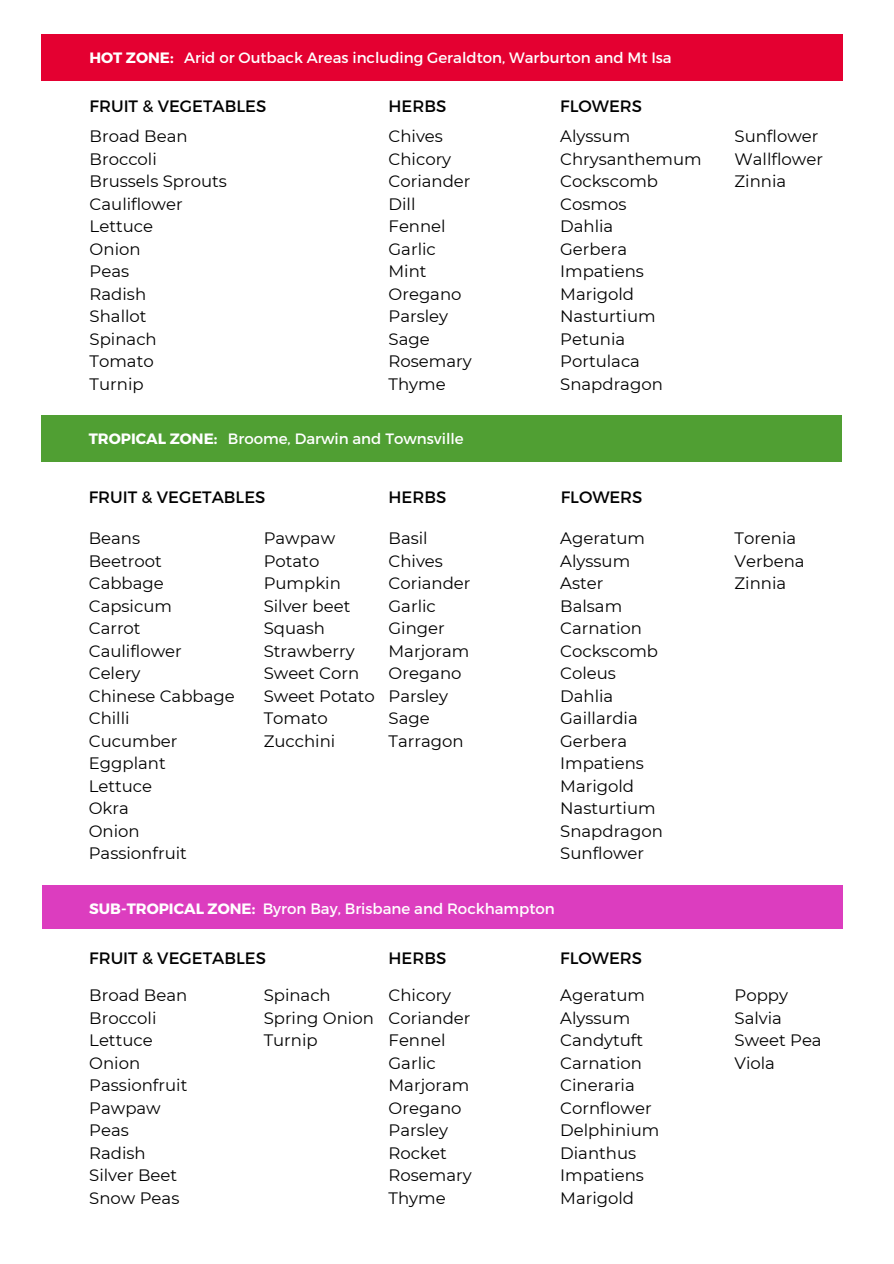
<style>
.page{position:relative;width:894px;height:1264px;background:#fff}
.page>*{position:absolute;margin:0;border:0;box-sizing:border-box;transform-origin:0 0}
.t1{font:16.5px/22.5px "Montserrat";color:#000}
.t2{font:15px "Montserrat";color:#fff}
.t3{font:700 15px "Montserrat";color:#fff}
.s1{font-weight:700}
</style>
<div class="page">
<div style="left:42px;top:35px;width:800px;height:46px;background:#e40031"></div>
<div style="left:42px;top:415px;width:800px;height:47px;background:#509f33"></div>
<div style="left:42px;top:884px;width:800px;height:44px;background:#dc3dbf"></div>
<p class="t2" style="left:89px;top:48px;width:583px"><span class="s1">HOT ZONE:</span> Arid or Outback Areas including Geraldton, Warburton and Mt Isa</p>
<h1 class="t1" style="left:90px;top:94px;width:178px">FRUIT &amp; VEGETABLES</h1>
<h1 class="t1" style="left:560px;top:94px;width:83px">FLOWERS</h1>
<h1 class="t1" style="left:90px;top:125px;width:99px">Broad Bean</h1>
<p class="t1" style="left:90px;top:147px;width:69px">Broccoli</p>
<p class="t1" style="left:90px;top:170px;width:139px">Brussels Sprouts</p>
<p class="t1" style="left:90px;top:192px;width:94px">Cauliflower</p>
<p class="t1" style="left:90px;top:215px;width:65px">Lettuce</p>
<p class="t1" style="left:90px;top:237px;width:52px">Onion</p>
<p class="t1" style="left:90px;top:260px;width:41px">Peas</p>
<p class="t1" style="left:90px;top:282px;width:58px">Radish</p>
<p class="t1" style="left:90px;top:305px;width:58px">Shallot</p>
<p class="t1" style="left:90px;top:327px;width:69px">Spinach</p>
<p class="t1" style="left:90px;top:350px;width:66px">Tomato</p>
<p class="t1" style="left:90px;top:372px;width:55px">Turnip</p>
<p class="t1" style="left:388px;top:94px;width:59px">HERBS</p>
<p class="t1" style="left:388px;top:125px;width:56px">Chives</p>
<p class="t1" style="left:388px;top:147px;width:64px">Chicory</p>
<p class="t1" style="left:388px;top:170px;width:83px">Coriander</p>
<p class="t1" style="left:388px;top:192px;width:28px">Dill</p>
<p class="t1" style="left:388px;top:215px;width:59px">Fennel</p>
<p class="t1" style="left:388px;top:237px;width:49px">Garlic</p>
<p class="t1" style="left:388px;top:260px;width:40px">Mint</p>
<p class="t1" style="left:388px;top:282px;width:74px">Oregano</p>
<p class="t1" style="left:388px;top:305px;width:61px">Parsley</p>
<p class="t1" style="left:388px;top:327px;width:43px">Sage</p>
<p class="t1" style="left:388px;top:350px;width:85px">Rosemary</p>
<p class="t1" style="left:388px;top:372px;width:59px">Thyme</p>
<p class="t1" style="left:560px;top:125px;width:71px">Alyssum</p>
<p class="t1" style="left:560px;top:147px;width:143px">Chrysanthemum</p>
<p class="t1" style="left:560px;top:170px;width:99px">Cockscomb</p>
<p class="t1" style="left:560px;top:192px;width:68px">Cosmos</p>
<p class="t1" style="left:560px;top:215px;width:55px">Dahlia</p>
<p class="t1" style="left:560px;top:237px;width:68px">Gerbera</p>
<p class="t1" style="left:560px;top:260px;width:85px">Impatiens</p>
<p class="t1" style="left:560px;top:282px;width:75px">Marigold</p>
<p class="t1" style="left:560px;top:305px;width:97px">Nasturtium</p>
<p class="t1" style="left:560px;top:327px;width:66px">Petunia</p>
<p class="t1" style="left:560px;top:350px;width:81px">Portulaca</p>
<p class="t1" style="left:560px;top:372px;width:104px">Snapdragon</p>
<p class="t2" style="left:89px;top:428px;width:376px"><span class="s1">TROPICAL ZONE:</span> Broome, Darwin and Townsville</p>
<h1 class="t1" style="left:89px;top:485px;width:178px">FRUIT &amp; VEGETABLES</h1>
<h1 class="t1" style="left:560px;top:485px;width:83px">FLOWERS</h1>
<h1 class="t1" style="left:89px;top:527px;width:53px">Beans</h1>
<p class="t1" style="left:89px;top:549px;width:75px">Beetroot</p>
<p class="t1" style="left:89px;top:572px;width:76px">Cabbage</p>
<p class="t1" style="left:89px;top:594px;width:85px">Capsicum</p>
<p class="t1" style="left:89px;top:617px;width:53px">Carrot</p>
<p class="t1" style="left:89px;top:639px;width:94px">Cauliflower</p>
<p class="t1" style="left:89px;top:662px;width:53px">Celery</p>
<p class="t1" style="left:89px;top:684px;width:147px">Chinese Cabbage</p>
<p class="t1" style="left:89px;top:707px;width:42px">Chilli</p>
<p class="t1" style="left:89px;top:729px;width:90px">Cucumber</p>
<p class="t1" style="left:89px;top:752px;width:78px">Eggplant</p>
<p class="t1" style="left:89px;top:774px;width:65px">Lettuce</p>
<p class="t1" style="left:89px;top:797px;width:42px">Okra</p>
<p class="t1" style="left:89px;top:819px;width:52px">Onion</p>
<p class="t1" style="left:89px;top:842px;width:100px">Passionfruit</p>
<p class="t1" style="left:388px;top:485px;width:59px">HERBS</p>
<p class="t1" style="left:388px;top:527px;width:41px">Basil</p>
<p class="t1" style="left:388px;top:549px;width:56px">Chives</p>
<p class="t1" style="left:388px;top:572px;width:83px">Coriander</p>
<p class="t1" style="left:388px;top:594px;width:49px">Garlic</p>
<p class="t1" style="left:388px;top:617px;width:58px">Ginger</p>
<p class="t1" style="left:388px;top:639px;width:82px">Marjoram</p>
<p class="t1" style="left:388px;top:662px;width:74px">Oregano</p>
<p class="t1" style="left:388px;top:684px;width:61px">Parsley</p>
<p class="t1" style="left:388px;top:707px;width:43px">Sage</p>
<p class="t1" style="left:388px;top:729px;width:76px">Tarragon</p>
<p class="t1" style="left:263px;top:527px;width:73px">Pawpaw</p>
<p class="t1" style="left:263px;top:549px;width:57px">Potato</p>
<p class="t1" style="left:263px;top:572px;width:79px">Pumpkin</p>
<p class="t1" style="left:263px;top:594px;width:88px">Silver beet</p>
<p class="t1" style="left:263px;top:617px;width:63px">Squash</p>
<p class="t1" style="left:263px;top:639px;width:92px">Strawberry</p>
<p class="t1" style="left:263px;top:662px;width:97px">Sweet Corn</p>
<p class="t1" style="left:263px;top:684px;width:113px">Sweet Potato</p>
<p class="t1" style="left:263px;top:707px;width:66px">Tomato</p>
<p class="t1" style="left:263px;top:729px;width:73px">Zucchini</p>
<p class="t1" style="left:560px;top:527px;width:86px">Ageratum</p>
<p class="t1" style="left:560px;top:549px;width:71px">Alyssum</p>
<p class="t1" style="left:560px;top:572px;width:45px">Aster</p>
<p class="t1" style="left:560px;top:594px;width:63px">Balsam</p>
<p class="t1" style="left:560px;top:617px;width:83px">Carnation</p>
<p class="t1" style="left:560px;top:639px;width:99px">Cockscomb</p>
<p class="t1" style="left:560px;top:662px;width:57px">Coleus</p>
<p class="t1" style="left:560px;top:684px;width:55px">Dahlia</p>
<p class="t1" style="left:560px;top:707px;width:79px">Gaillardia</p>
<p class="t1" style="left:560px;top:729px;width:68px">Gerbera</p>
<p class="t1" style="left:560px;top:752px;width:85px">Impatiens</p>
<p class="t1" style="left:560px;top:774px;width:75px">Marigold</p>
<p class="t1" style="left:560px;top:797px;width:97px">Nasturtium</p>
<p class="t1" style="left:560px;top:819px;width:104px">Snapdragon</p>
<p class="t1" style="left:560px;top:842px;width:85px">Sunflower</p>
<p class="t3" style="left:89px;top:898px;width:167px">SUB-TROPICAL ZONE:</p>
<h1 class="t2" style="left:262px;top:898px;width:293px">Byron Bay, Brisbane and Rockhampton</h1>
<h1 class="t1" style="left:89px;top:945px;width:178px">FRUIT &amp; VEGETABLES</h1>
<h1 class="t1" style="left:560px;top:945px;width:83px">FLOWERS</h1>
<p class="t1" style="left:89px;top:983px;width:99px">Broad Bean</p>
<p class="t1" style="left:89px;top:1006px;width:69px">Broccoli</p>
<p class="t1" style="left:89px;top:1028px;width:65px">Lettuce</p>
<p class="t1" style="left:89px;top:1051px;width:52px">Onion</p>
<p class="t1" style="left:89px;top:1073px;width:100px">Passionfruit</p>
<p class="t1" style="left:89px;top:1096px;width:73px">Pawpaw</p>
<p class="t1" style="left:89px;top:1118px;width:41px">Peas</p>
<p class="t1" style="left:89px;top:1141px;width:58px">Radish</p>
<p class="t1" style="left:89px;top:1163px;width:89px">Silver Beet</p>
<p class="t1" style="left:89px;top:1186px;width:92px">Snow Peas</p>
<p class="t1" style="left:388px;top:945px;width:59px">HERBS</p>
<p class="t1" style="left:388px;top:983px;width:64px">Chicory</p>
<p class="t1" style="left:388px;top:1006px;width:83px">Coriander</p>
<p class="t1" style="left:388px;top:1028px;width:59px">Fennel</p>
<p class="t1" style="left:388px;top:1051px;width:49px">Garlic</p>
<p class="t1" style="left:388px;top:1073px;width:82px">Marjoram</p>
<p class="t1" style="left:388px;top:1096px;width:74px">Oregano</p>
<p class="t1" style="left:388px;top:1118px;width:61px">Parsley</p>
<p class="t1" style="left:388px;top:1141px;width:60px">Rocket</p>
<p class="t1" style="left:388px;top:1163px;width:85px">Rosemary</p>
<p class="t1" style="left:388px;top:1186px;width:59px">Thyme</p>
<p class="t1" style="left:263px;top:983px;width:69px">Spinach</p>
<p class="t1" style="left:263px;top:1006px;width:112px">Spring Onion<br>Turnip</p>
<p class="t1" style="left:560px;top:983px;width:86px">Ageratum</p>
<p class="t1" style="left:560px;top:1006px;width:71px">Alyssum</p>
<p class="t1" style="left:560px;top:1028px;width:84px">Candytuft</p>
<p class="t1" style="left:560px;top:1051px;width:83px">Carnation</p>
<p class="t1" style="left:560px;top:1073px;width:76px">Cineraria</p>
<p class="t1" style="left:560px;top:1096px;width:93px">Cornflower</p>
<p class="t1" style="left:560px;top:1118px;width:100px">Delphinium</p>
<p class="t1" style="left:560px;top:1141px;width:77px">Dianthus</p>
<p class="t1" style="left:560px;top:1163px;width:85px">Impatiens</p>
<p class="t1" style="left:560px;top:1186px;width:75px">Marigold</p>
<p class="t1" style="left:734px;top:125px;width:85px">Sunflower</p>
<p class="t1" style="left:734px;top:147px;width:90px">Wallflower</p>
<p class="t1" style="left:734px;top:170px;width:53px">Zinnia</p>
<p class="t1" style="left:734px;top:527px;width:63px">Torenia</p>
<p class="t1" style="left:734px;top:549px;width:72px">Verbena</p>
<p class="t1" style="left:734px;top:572px;width:53px">Zinnia</p>
<p class="t1" style="left:734px;top:983px;width:55px">Poppy</p>
<p class="t1" style="left:734px;top:1006px;width:49px">Salvia</p>
<p class="t1" style="left:734px;top:1028px;width:89px">Sweet Pea</p>
<p class="t1" style="left:734px;top:1051px;width:42px">Viola</p>
</div>
